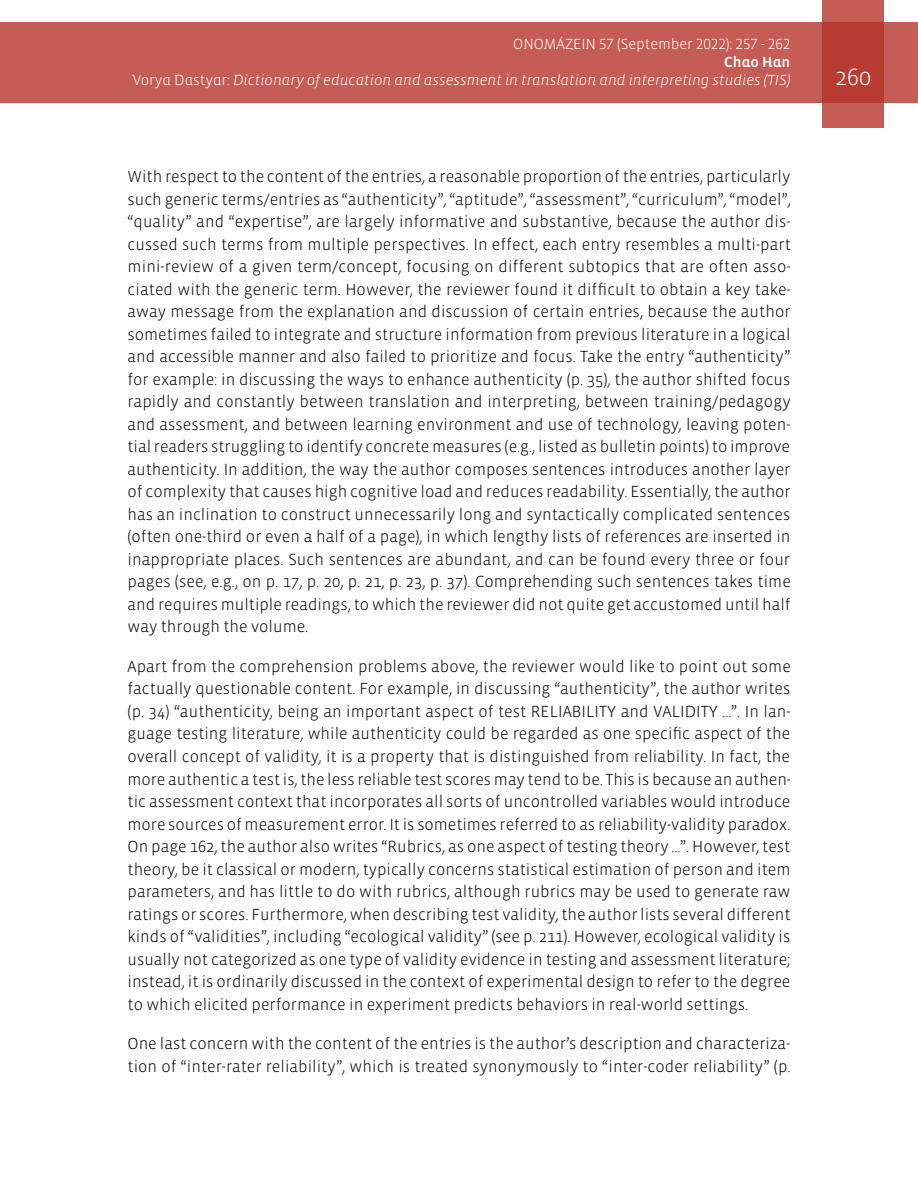
<style>
.page{position:relative;width:918px;height:1188px;background:#fff}
.page>*{position:absolute;margin:0;border:0;box-sizing:border-box;transform-origin:0 0}
.t1{font:300 24px "Vista Sans";color:#fff}
.t2{font:300 16.5px/22.5px "Vista Sans";color:#000;text-align:justify}
.t3{font:15px "Vista Sans Alt Light Ita";color:#fff}
.t4{font:300 15px "Vista Sans Alt";color:#fff}
.t5{font:15px "Vista Sans Alt Med";color:#fff}
.s1{font-family:"Vista Sans Alt";font-weight:300}
</style>
<div class="page">
<div style="left:0;top:23px;width:918px;height:80px;background:#c55c56"></div>
<svg style="left:822px;top:0;width:62px;height:128px;background:#bd4740"></svg>
<p class="t4" style="left:513px;top:37px;width:279px">ONOMÁZEIN 57 (September 2022): 257 - 262</p>
<p class="t5" style="left:724px;top:55px;width:68px">Chao Han</p>
<p class="t3" style="left:132px;top:73px;width:660px"><span class="s1">Vorya Dastyar:</span> Dictionary of education and assessment in translation and interpreting studies (TIS)</p>
<h1 class="t1" style="left:835px;top:65px;width:37px">260</h1>
<p class="t2" style="left:128px;top:166px;width:665px">With respect to the content of the entries, a reasonable proportion of the entries, particularly such generic terms/entries as “authenticity”, “aptitude”, “assessment”, “curriculum”, “model”, “quality” and “expertise”, are largely informative and substantive, because the author dis&shy;cussed such terms from multiple perspectives. In effect, each entry resembles a multi-part mini-review of a given term/concept, focusing on different subtopics that are often asso&shy;ciated with the generic term. However, the reviewer found it difficult to obtain a key take&shy;away message from the explanation and discussion of certain entries, because the author sometimes failed to integrate and structure information from previous literature in a logical and accessible manner and also failed to prioritize and focus. Take the entry “authenticity” for example: in discussing the ways to enhance authenticity (p. 35), the author shifted focus rapidly and constantly between translation and interpreting, between training/pedagogy and assessment, and between learning environment and use of technology, leaving poten&shy;tial readers struggling to identify concrete measures (e.g., listed as bulletin points) to improve authenticity. In addition, the way the author composes sentences introduces another layer of complexity that causes high cognitive load and reduces readability. Essentially, the author has an inclination to construct unnecessarily long and syntactically complicated sentences (often one-third or even a half of a page), in which lengthy lists of references are inserted in inappropriate places. Such sentences are abundant, and can be found every three or four pages (see, e.g., on p. 17, p. 20, p. 21, p. 23, p. 37). Comprehending such sentences takes time and requires multiple readings, to which the reviewer did not quite get accustomed until half way through the volume.</p>
<p class="t2" style="left:128px;top:656px;width:665px">Apart from the comprehension problems above, the reviewer would like to point out some factually questionable content. For example, in discussing “authenticity”, the author writes (p. 34) “authenticity, being an important aspect of test RELIABILITY and VALIDITY …”. In lan&shy;guage testing literature, while authenticity could be regarded as one specific aspect of the overall concept of validity, it is a property that is distinguished from reliability. In fact, the more authentic a test is, the less reliable test scores may tend to be. This is because an authen&shy;tic assessment context that incorporates all sorts of uncontrolled variables would introduce more sources of measurement error. It is sometimes referred to as reliability-validity paradox.<br>On page 162, the author also writes “Rubrics, as one aspect of testing theory …”. However, test theory, be it classical or modern, typically concerns statistical estimation of person and item parameters, and has little to do with rubrics, although rubrics may be used to generate raw ratings or scores. Furthermore, when describing test validity, the author lists several different kinds of “validities”, including “ecological validity” (see p. 211). However, ecological validity is usually not categorized as one type of validity evidence in testing and assessment literature; instead, it is ordinarily discussed in the context of experimental design to refer to the degree to which elicited performance in experiment predicts behaviors in real-world settings.</p>
<p class="t2" style="left:128px;top:1033px;width:665px">One last concern with the content of the entries is the author’s description and characteriza&shy;tion of “inter-rater reliability”, which is treated synonymously to “inter-coder reliability” (p.</p>
</div>
